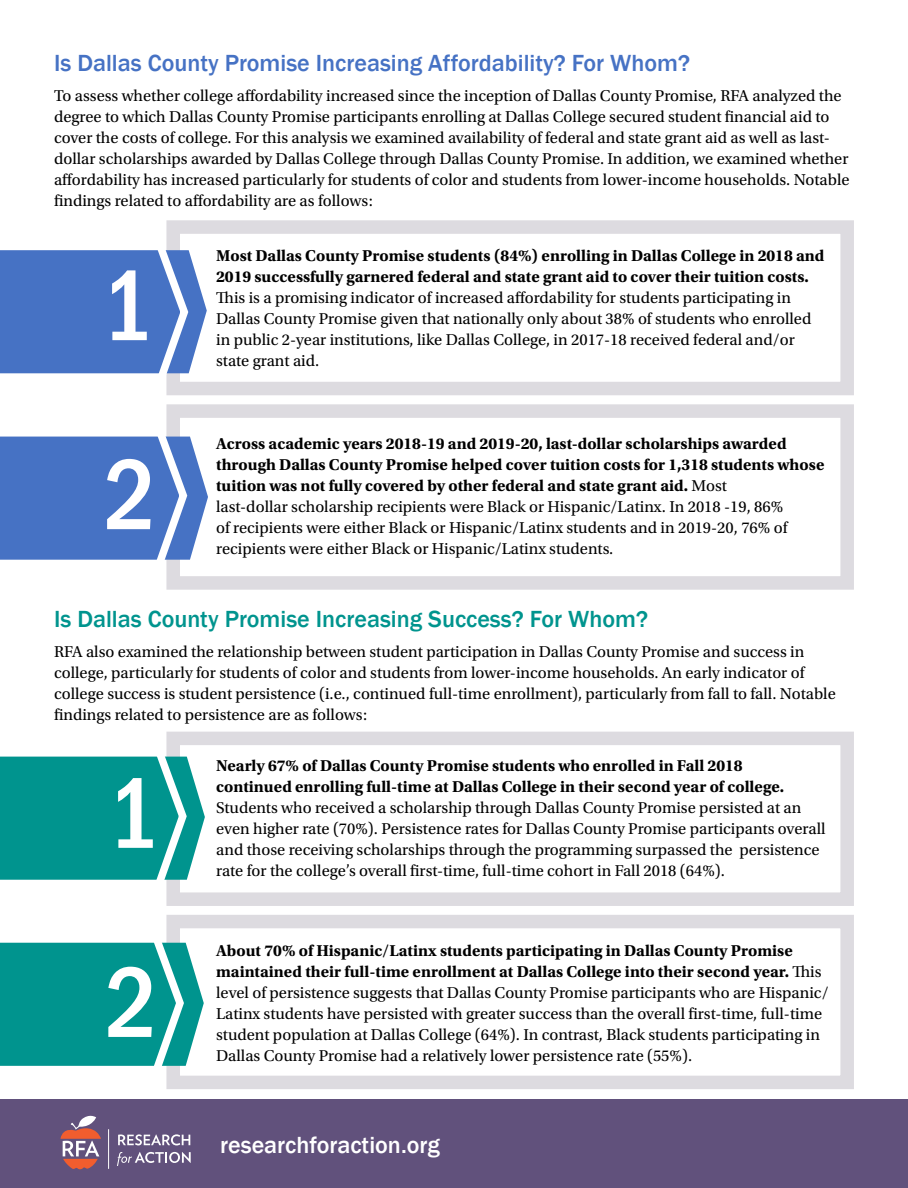
<style>
.page{position:relative;width:908px;height:1188px;background:#fff}
.page>*{position:absolute;margin:0;border:0;box-sizing:border-box;transform-origin:0 0}
.t1{font:500 103.5px/189px "Franklin Gothic URW Cond";color:#fff}
.t2{font:500 24px "Franklin Gothic";color:#4672c4}
.t3{font:500 24px "Franklin Gothic";color:#00948e}
.t4{font:500 24px "Franklin Gothic";color:#fff}
.t5{font:16.5px/21px "Utopia Std";color:#000}
.t6{font:700 16.5px/21px "Utopia Std";color:#000}
.s1{font-weight:700}
</style>
<div class="page">
<div style="left:166px;top:732px;width:687px;height:174px;border:14px solid #dddbe0"></div>
<div style="left:0;top:1099px;width:907px;height:89px;background:#61517c"></div>
<svg style="left:60px;top:1116px;width:41px;height:53px"></svg>
<hr style="left:108px;top:1129px;width:1px;height:40px;background:#fff">
<svg style="left:118px;top:1134px;width:72px;height:11px"></svg>
<svg style="left:117px;top:1152px;width:74px;height:14px"></svg>
<div style="left:166px;top:220px;width:687px;height:175px;border:14px solid #dddbe0"></div>
<div style="left:166px;top:404px;width:687px;height:186px;border:14px solid #dddbe0"></div>
<div style="left:166px;top:915px;width:687px;height:174px;border:14px solid #dddbe0"></div>
<svg style="left:0;top:741px;width:205px;height:153px"></svg>
<svg style="left:0;top:927px;width:204px;height:154px"></svg>
<svg style="left:0;top:420px;width:208px;height:154px"></svg>
<svg style="left:0;top:236px;width:207px;height:154px"></svg>
<h2 class="t2" style="left:54px;top:48px;width:637px">Is Dallas County Promise Increasing Affordability? For Whom?</h2>
<p class="t5" style="left:54px;top:85px;width:796px">To assess whether college affordability increased since the inception of Dallas County Promise, RFA analyzed the degree to which Dallas County Promise participants enrolling at Dallas College secured student financial aid to cover the costs of college. For this analysis we examined availability of federal and state grant aid as well as last&shy;dollar scholarships awarded by Dallas College through Dallas County Promise. In addition, we examined whether affordability has increased particularly for students of color and students from lower-income households. Notable findings related to affordability are as follows:</p>
<p class="t6" style="left:216px;top:246px;width:609px">Most Dallas County Promise students (84%) enrolling in Dallas College in 2018 and<br>2019 successfully garnered federal and state grant aid to cover their tuition costs.</p>
<p class="t5" style="left:216px;top:288px;width:596px">This is a promising indicator of increased affordability for students participating in Dallas County Promise given that nationally only about 38% of students who enrolled in public 2-year institutions, like Dallas College, in 2017-18 received federal and/or state grant aid.</p>
<h1 class="t1" style="left:100px;top:204px;width:58px">1<br>2</h1>
<p class="t5" style="left:216px;top:433px;width:609px"><span class="s1">Across academic years 2018-19 and 2019-20, last-dollar scholarships awarded through Dallas County Promise helped cover tuition costs for 1,318 students whose tuition was not fully covered by other federal and state grant aid.</span> Most<br>last-dollar scholarship recipients were Black or Hispanic/Latinx. In 2018 -19, 86%<br>of recipients were either Black or Hispanic/Latinx students and in 2019-20, 76% of recipients were either Black or Hispanic/Latinx students.</p>
<h2 class="t3" style="left:54px;top:604px;width:595px">Is Dallas County Promise Increasing Success? For Whom?</h2>
<p class="t5" style="left:54px;top:642px;width:783px">RFA also examined the relationship between student participation in Dallas County Promise and success in college, particularly for students of color and students from lower-income households. An early indicator of college success is student persistence (i.e., continued full-time enrollment), particularly from fall to fall. Notable findings related to persistence are as follows:</p>
<p class="t6" style="left:216px;top:756px;width:569px">Nearly 67% of Dallas County Promise students who enrolled in Fall 2018 continued enrolling full-time at Dallas College in their second year of college.</p>
<p class="t5" style="left:216px;top:798px;width:610px">Students who received a scholarship through Dallas County Promise persisted at an even higher rate (70%). Persistence rates for Dallas County Promise participants overall and those receiving scholarships through the programming surpassed the persistence rate for the college’s overall first-time, full-time cohort in Fall 2018 (64%).</p>
<h1 class="t1" style="left:105px;top:712px;width:56px">1<br>2</h1>
<p class="t5" style="left:216px;top:940px;width:613px"><span class="s1">About 70% of Hispanic/Latinx students participating in Dallas County Promise maintained their full-time enrollment at Dallas College into their second year.</span> This level of persistence suggests that Dallas County Promise participants who are Hispanic/ Latinx students have persisted with greater success than the overall first-time, full-time student population at Dallas College (64%). In contrast, Black students participating in Dallas County Promise had a relatively lower persistence rate (55%).</p>
<h2 class="t4" style="left:220px;top:1130px;width:221px">researchforaction.org</h2>
</div>
